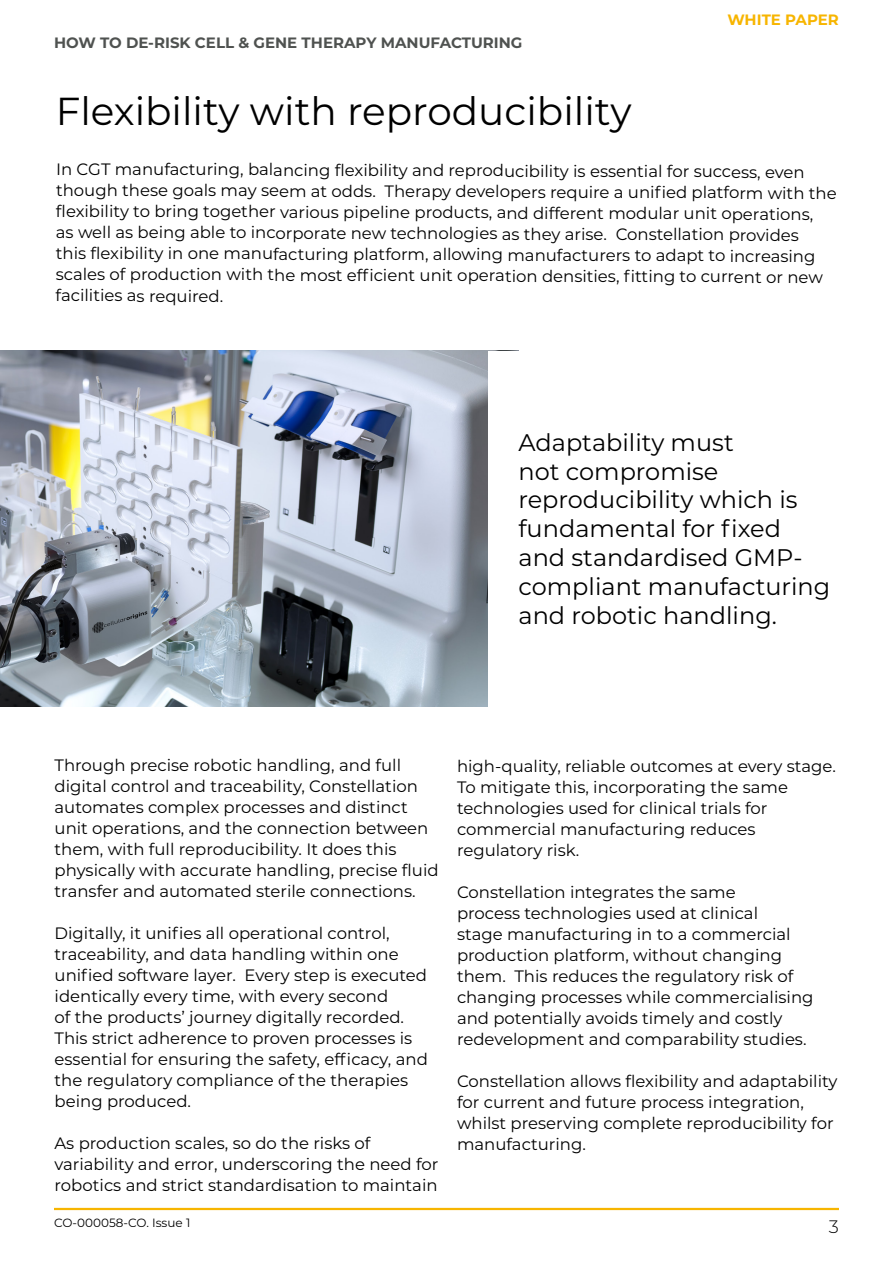
<style>
.page{position:relative;width:893px;height:1263px;background:#fff}
.page>*{position:absolute;margin:0;border:0;box-sizing:border-box;transform-origin:0 0}
.t1{font:39px "Montserrat";color:#000}
.t2{font:24px/28.8px "Montserrat";color:#000}
.t3{font:300 18px "Montserrat";color:#000}
.t4{font:16.5px/21px "Montserrat";color:#000}
.t5{font:700 15px "Montserrat";color:#4f5250}
.t6{font:700 15px "Montserrat";color:#f7b500}
.t7{font:12px "Montserrat";color:#000}
</style>
<div class="page">
<hr style="left:54px;top:1208px;width:785px;height:2px;background:#f7b500">
<img style="left:0;top:351px;width:488px;height:355px">
<p class="t5" style="left:54px;top:31px;width:470px">HOW TO DE-RISK CELL &amp; GENE THERAPY MANUFACTURING</p>
<p class="t1" style="left:56px;top:84px;width:577px">Flexibility with reproducibility</p>
<p class="t6" style="left:727px;top:9px;width:113px">WHITE PAPER</p>
<p class="t4" style="left:56px;top:159px;width:783px">In CGT manufacturing, balancing flexibility and reproducibility is essential for success, even though these goals may seem at odds. Therapy developers require a unified platform with the flexibility to bring together various pipeline products, and different modular unit operations,<br>as well as being able to incorporate new technologies as they arise. Constellation provides<br>this flexibility in one manufacturing platform, allowing manufacturers to adapt to increasing scales of production with the most efficient unit operation densities, fitting to current or new facilities as required.</p>
<p class="t2" style="left:518px;top:427px;width:313px">Adaptability must<br>not compromise reproducibility which is fundamental for fixed and standardised GMP&shy;compliant manufacturing and robotic handling.</p>
<p class="t4" style="left:55px;top:754px;width:386px">Through precise robotic handling, and full digital control and traceability, Constellation automates complex processes and distinct unit operations, and the connection between them, with full reproducibility. It does this physically with accurate handling, precise fluid transfer and automated sterile connections.</p>
<p class="t4" style="left:55px;top:922px;width:375px">Digitally, it unifies all operational control, traceability, and data handling within one unified software layer. Every step is executed identically every time, with every second<br>of the products’ journey digitally recorded.<br>This strict adherence to proven processes is essential for ensuring the safety, efficacy, and the regulatory compliance of the therapies being produced.</p>
<p class="t4" style="left:55px;top:1132px;width:385px">As production scales, so do the risks of variability and error, underscoring the need for robotics and strict standardisation to maintain</p>
<p class="t7" style="left:54px;top:1214px;width:138px">CO-000058-CO. Issue 1</p>
<p class="t4" style="left:457px;top:755px;width:380px">high-quality, reliable outcomes at every stage.</p>
<p class="t4" style="left:457px;top:776px;width:333px">To mitigate this, incorporating the same technologies used for clinical trials for commercial manufacturing reduces regulatory risk.</p>
<p class="t4" style="left:457px;top:881px;width:358px">Constellation integrates the same<br>process technologies used at clinical<br>stage manufacturing in to a commercial production platform, without changing them. This reduces the regulatory risk of changing processes while commercialising and potentially avoids timely and costly redevelopment and comparability studies.</p>
<p class="t4" style="left:457px;top:1070px;width:382px">Constellation allows flexibility and adaptability for current and future process integration, whilst preserving complete reproducibility for manufacturing.</p>
<p class="t3" style="left:829px;top:1214px;width:12px">3</p>
</div>
